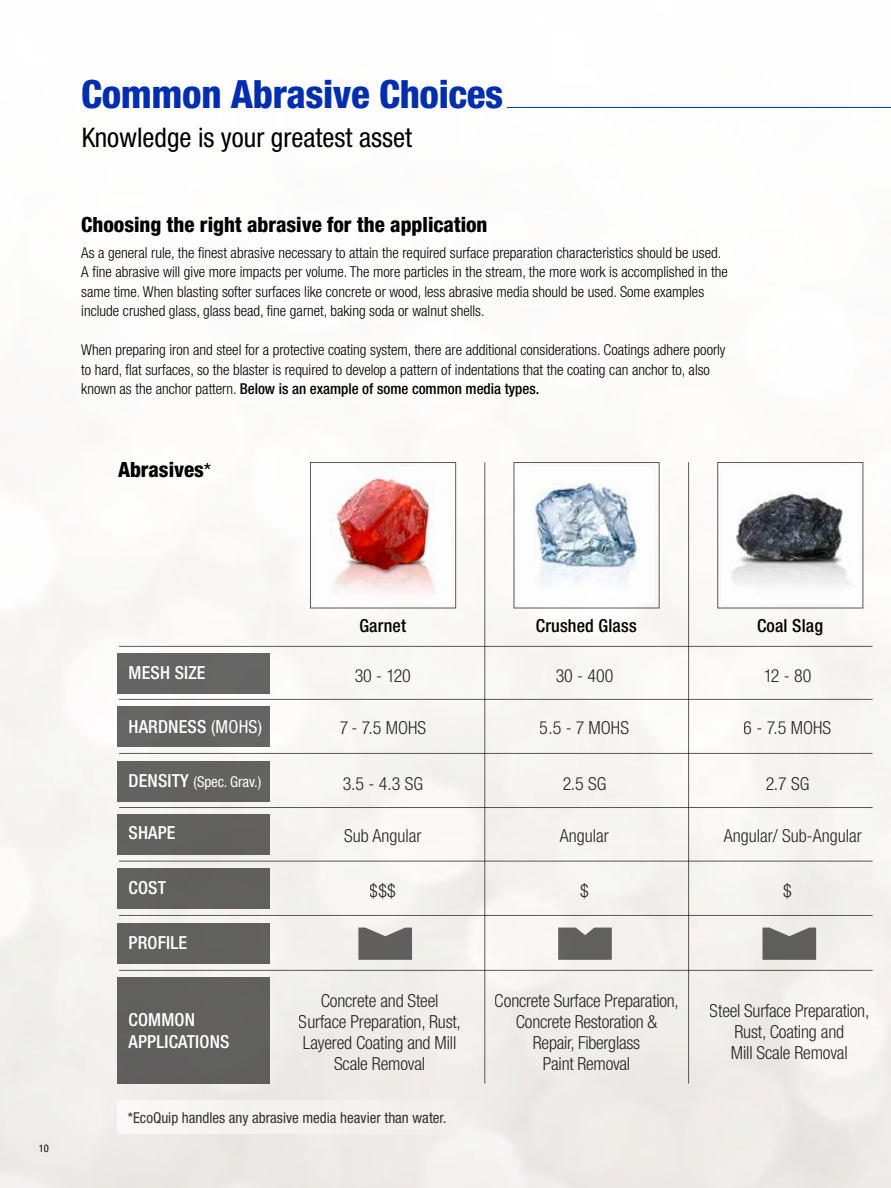
<style>
.page{position:relative;width:891px;height:1188px;background:#fff}
.page>*{position:absolute;margin:0;border:0;box-sizing:border-box;transform-origin:0 0}
.t1{font:800 condensed 39px "Helvetica Neue LT Std";letter-spacing:-.01em;color:#002eaf}
.t2{font:condensed 27px "Helvetica Neue LT Std";color:#000}
.t3{font:800 condensed 21px "Helvetica Neue LT Std";color:#000}
.t4{font:300 condensed 18px/21px "Helvetica Neue LT Std";letter-spacing:-.01em;color:#282829;text-align:center}
.t5{font:500 condensed 18px/21.8px "Helvetica Neue LT Std";letter-spacing:.01em;color:#fff}
.t6{font:500 condensed 18px "Helvetica Neue LT Std";letter-spacing:.01em;color:#000}
.t7{font:300 condensed 15px/19.5px "Helvetica Neue LT Std";color:#000}
.t8{font:condensed 15px "Helvetica Neue LT Std";color:#000}
.t9{font:condensed 15px "Helvetica Neue LT Std";letter-spacing:-.01em;color:#fff}
.t10{font:condensed 10.5px "Helvetica Neue LT Std";color:#000}
.s1{font-weight:500}
.s2{font-weight:400}
.s3{font-weight:500;font-size:18px}
</style>
<div class="page">
<img style="left:0;top:106px;width:891px;height:1082px">
<img style="left:315px;top:468px;width:135px;height:135px">
<img style="left:519px;top:468px;width:135px;height:135px">
<img style="left:723px;top:468px;width:135px;height:135px">
<svg style="left:763px;top:928px;width:53px;height:32px;background:#6c6b6a"></svg>
<svg style="left:358px;top:928px;width:54px;height:32px;background:#6e6d6c"></svg>
<svg style="left:558px;top:928px;width:54px;height:32px;background:#686765"></svg>
<div style="left:118px;top:653px;width:152px;height:40px;background:#656464"></div>
<div style="left:118px;top:761px;width:152px;height:40px;background:#636261"></div>
<div style="left:118px;top:868px;width:152px;height:40px;background:#61605e"></div>
<div style="left:118px;top:706px;width:152px;height:41px;background:#656564"></div>
<div style="left:118px;top:814px;width:152px;height:40px;background:#616160"></div>
<div style="left:118px;top:923px;width:152px;height:41px;background:#61605f"></div>
<div style="left:118px;top:977px;width:152px;height:107px;background:#60605f"></div>
<div style="left:118px;top:1101px;width:389px;height:33px;background:#f3f1ef"></div>
<hr style="left:507px;top:107px;width:384px;height:1px;background:#002eaf">
<hr style="left:485px;top:462px;width:1px;height:622px;background:#000">
<hr style="left:688px;top:462px;width:1px;height:622px;background:#000">
<hr style="left:119px;top:646px;width:754px;height:1px;background:#000">
<hr style="left:119px;top:753px;width:754px;height:1px;background:#000">
<hr style="left:119px;top:861px;width:754px;height:1px;background:#000">
<hr style="left:119px;top:699px;width:754px;height:1px;background:#000">
<hr style="left:119px;top:807px;width:754px;height:1px;background:#000">
<hr style="left:119px;top:915px;width:754px;height:1px;background:#000">
<hr style="left:119px;top:970px;width:754px;height:1px;background:#000">
<h1 class="t1" style="left:81px;top:70px;width:423px">Common Abrasive Choices</h1>
<h2 class="t2" style="left:81px;top:122px;width:332px">Knowledge is your greatest asset</h2>
<h3 class="t3" style="left:81px;top:211px;width:408px">Choosing the right abrasive for the application</h3>
<p class="t7" style="left:81px;top:243px;width:648px">As a general rule, the finest abrasive necessary to attain the required surface preparation characteristics should be used.<br>A fine abrasive will give more impacts per volume. The more particles in the stream, the more work is accomplished in the same time. When blasting softer surfaces like concrete or wood, less abrasive media should be used. Some examples include crushed glass, glass bead, fine garnet, baking soda or walnut shells.</p>
<p class="t7" style="left:81px;top:340px;width:646px">When preparing iron and steel for a protective coating system, there are additional considerations. Coatings adhere poorly to hard, flat surfaces, so the blaster is required to develop a pattern of indentations that the coating can anchor to, also known as the anchor pattern. <span class="s1">Below is an example of some common media types.</span></p>
<h3 class="t3" style="left:118px;top:456px;width:95px">Abrasives<span class="s2">*</span></h3>
<p class="t10" style="left:39px;top:1142px;width:12px">10</p>
<p class="t5" style="left:129px;top:661px;width:79px">MESH SIZE</p>
<p class="t5" style="left:129px;top:715px;width:135px">HARDNESS <span class="s2">(MOHS)</span></p>
<p class="t9" style="left:129px;top:774px;width:134px"><span class="s3">DENSITY</span> (Spec. Grav.)</p>
<p class="t5" style="left:129px;top:822px;width:49px">SHAPE</p>
<p class="t5" style="left:129px;top:877px;width:39px">COST</p>
<p class="t5" style="left:129px;top:931px;width:60px">PROFILE</p>
<p class="t5" style="left:129px;top:1008px;width:103px">COMMON<br>APPLICATIONS</p>
<p class="t6" style="left:359px;top:615px;width:48px">Garnet</p>
<p class="t6" style="left:536px;top:615px;width:102px">Crushed Glass</p>
<p class="t6" style="left:757px;top:615px;width:68px">Coal Slag</p>
<p class="t4" style="left:355px;top:665px;width:58px">30 - 120</p>
<p class="t4" style="left:555px;top:665px;width:59px">30 - 400</p>
<p class="t4" style="left:763px;top:665px;width:50px">12 - 80</p>
<p class="t4" style="left:339px;top:717px;width:88px">7 - 7.5 MOHS</p>
<p class="t4" style="left:540px;top:717px;width:91px">5.5 - 7 MOHS</p>
<p class="t4" style="left:744px;top:717px;width:89px">6 - 7.5 MOHS</p>
<p class="t4" style="left:343px;top:773px;width:82px">3.5 - 4.3 SG</p>
<p class="t4" style="left:562px;top:773px;width:46px">2.5 SG</p>
<p class="t4" style="left:765px;top:773px;width:46px">2.7 SG</p>
<p class="t4" style="left:344px;top:825px;width:79px">Sub Angular</p>
<p class="t4" style="left:560px;top:825px;width:50px">Angular</p>
<p class="t4" style="left:724px;top:825px;width:139px">Angular/ Sub-Angular</p>
<p class="t4" style="left:370px;top:880px;width:27px">$$$</p>
<p class="t4" style="left:580px;top:880px;width:10px">$</p>
<p class="t4" style="left:783px;top:880px;width:10px">$</p>
<p class="t4" style="left:299px;top:990px;width:164px">Concrete and Steel<br>Surface Preparation, Rust,<br>Layered Coating and Mill<br>Scale Removal</p>
<p class="t4" style="left:495px;top:990px;width:185px">Concrete Surface Preparation,<br>Concrete Restoration &amp;<br>Repair, Fiberglass<br>Paint Removal</p>
<p class="t4" style="left:710px;top:1000px;width:161px">Steel Surface Preparation,<br>Rust, Coating and<br>Mill Scale Removal</p>
<p class="t8" style="left:128px;top:1109px;width:320px">*EcoQuip handles any abrasive media heavier than water.</p>
</div>
